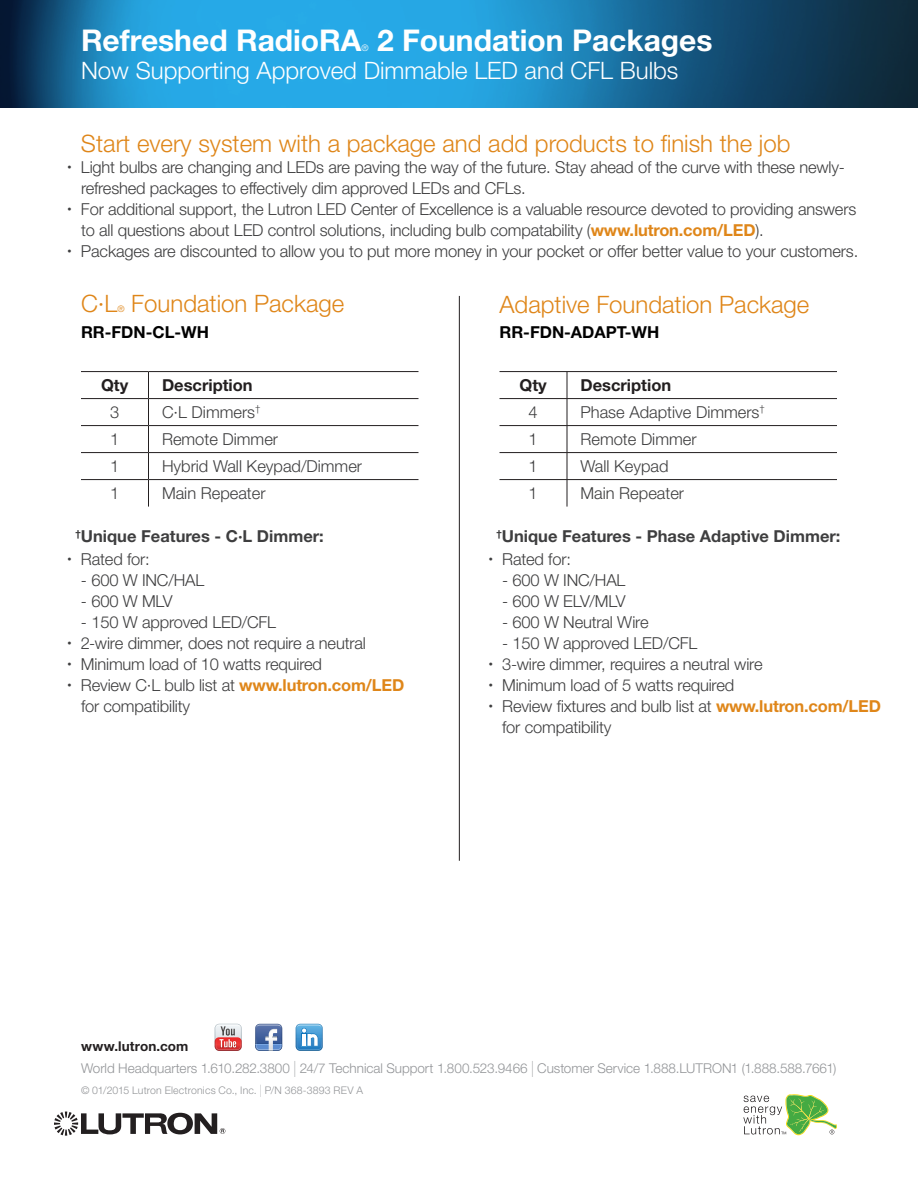
<style>
.page{position:relative;width:918px;height:1188px;background:#fff}
.page>*{position:absolute;margin:0;border:0;box-sizing:border-box;transform-origin:0 0}
.t1{font:700 30px "Helvetica Neue LT Std";color:#fff}
.Subhead_1_16_19{font:300 24px "Helvetica Neue LT Std";color:#df8619}
.Subhead_1_16_19-2{font:300 24px "Helvetica Neue LT Std";color:#fff}
.Text_11_14{font:300 16.5px/21px "Helvetica Neue LT Std";letter-spacing:-.01em;color:#3e3e3f}
.t2{font:700 16.5px "Helvetica Neue LT Std";color:#3e3e3f}
.t3{font:700 16.5px "Helvetica Neue LT Std";color:#231f20}
.t4{font:700 16.5px "Helvetica Neue LT Std";color:#000}
.Bold_11_14_80K{font:300 13.5px "Helvetica Neue LT Std";color:#939598}
.Bold_11_14_80K-2{font:700 13.5px "Helvetica Neue LT Std";letter-spacing:.005em;color:#231f20}
.Bold_11_14_80K-3{font:300 10.5px "Helvetica Neue LT Std";letter-spacing:.015em;color:#939598}
.t5{font:300 9px "Helvetica Neue LT Std";color:#fff}
.Subhead_1_16_19-3{font:300 9px "Helvetica Neue LT Std";color:#df8619}
.s1{font-weight:700;color:#df8619}
.s2{font-weight:200;font-size:22.5px}
.s3{font-weight:200;font-size:17.25px}
</style>
<div class="page">
<img style="left:0;top:0;width:918px;height:108px">
<hr style="left:81px;top:371px;width:67px;height:1px;background:#231f20">
<hr style="left:148px;top:371px;width:270px;height:1px;background:#231f20">
<hr style="left:81px;top:398px;width:67px;height:1px;background:#231f20">
<hr style="left:148px;top:398px;width:270px;height:1px;background:#231f20">
<hr style="left:81px;top:425px;width:67px;height:1px;background:#231f20">
<hr style="left:148px;top:425px;width:270px;height:1px;background:#231f20">
<hr style="left:81px;top:452px;width:67px;height:1px;background:#231f20">
<hr style="left:148px;top:452px;width:270px;height:1px;background:#231f20">
<hr style="left:81px;top:479px;width:67px;height:1px;background:#231f20">
<hr style="left:148px;top:479px;width:270px;height:1px;background:#231f20">
<svg style="left:148px;top:372px;width:1px;height:135px"></svg>
<hr style="left:500px;top:371px;width:67px;height:1px;background:#231f20">
<hr style="left:567px;top:371px;width:270px;height:1px;background:#231f20">
<hr style="left:500px;top:398px;width:67px;height:1px;background:#231f20">
<hr style="left:567px;top:398px;width:270px;height:1px;background:#231f20">
<hr style="left:500px;top:425px;width:67px;height:1px;background:#231f20">
<hr style="left:567px;top:425px;width:270px;height:1px;background:#231f20">
<hr style="left:500px;top:452px;width:67px;height:1px;background:#231f20">
<hr style="left:567px;top:452px;width:270px;height:1px;background:#231f20">
<hr style="left:500px;top:479px;width:67px;height:1px;background:#231f20">
<hr style="left:567px;top:479px;width:270px;height:1px;background:#231f20">
<svg style="left:567px;top:372px;width:1px;height:135px"></svg>
<hr style="left:459px;top:296px;width:1px;height:565px;background:#231f20">
<svg style="left:743px;top:1094px;width:94px;height:41px"></svg>
<svg style="left:54px;top:1112px;width:171px;height:24px"></svg>
<svg style="left:296px;top:1024px;width:27px;height:27px"></svg>
<svg style="left:215px;top:1024px;width:27px;height:27px"></svg>
<svg style="left:255px;top:1024px;width:27px;height:27px"></svg>
<p class="t1" style="left:377px;top:21px;width:337px">2 Foundation Packages</p>
<p class="Subhead_1_16_19-2" style="left:81px;top:56px;width:599px">Now Supporting Approved Dimmable LED and CFL Bulbs</p>
<p class="t1" style="left:81px;top:21px;width:282px">Refreshed RadioRA</p>
<p class="t5" style="left:361px;top:42px;width:9px">®</p>
<p class="Subhead_1_16_19" style="left:81px;top:129px;width:711px">Start every system with a package and add products to finish the job</p>
<p class="Text_11_14" style="left:81px;top:156px;width:766px;text-indent:-14px"><sup>•</sup> Light bulbs are changing and LEDs are paving the way of the future. Stay ahead of the curve with these newly&shy;refreshed packages to effectively dim approved LEDs and CFLs.</p>
<p class="Text_11_14" style="left:81px;top:198px;width:777px;text-indent:-14px"><sup>•</sup> For additional support, the Lutron LED Center of Excellence is a valuable resource devoted to providing answers to all questions about LED control solutions, including bulb compatability (<span class="s1">www.lutron.com/LED</span>).</p>
<p class="Text_11_14" style="left:68px;top:240px;width:792px"><sup>•</sup> Packages are discounted to allow you to put more money in your pocket or offer better value to your customers.</p>
<p class="Subhead_1_16_19" style="left:81px;top:289px;width:38px">C·L</p>
<p class="Subhead_1_16_19-3" style="left:117px;top:303px;width:9px">®</p>
<p class="Subhead_1_16_19" style="left:131px;top:289px;width:214px">Foundation Package</p>
<p class="Subhead_1_16_19" style="left:500px;top:290px;width:311px">Adaptive Foundation Package</p>
<p class="t4" style="left:81px;top:321px;width:130px">RR-FDN-CL-WH</p>
<p class="t3" style="left:101px;top:375px;width:29px">Qty</p>
<p class="t3" style="left:162px;top:375px;width:92px">Description</p>
<p class="Text_11_14" style="left:110px;top:401px;width:11px">3</p>
<p class="Text_11_14" style="left:162px;top:401px;width:100px">C·L Dimmers<sup>†</sup></p>
<p class="Text_11_14" style="left:110px;top:428px;width:11px">1</p>
<p class="Text_11_14" style="left:162px;top:428px;width:118px">Remote Dimmer</p>
<p class="Text_11_14" style="left:110px;top:455px;width:11px">1</p>
<p class="Text_11_14" style="left:162px;top:455px;width:202px">Hybrid Wall Keypad/Dimmer</p>
<p class="Text_11_14" style="left:110px;top:482px;width:11px">1</p>
<p class="Text_11_14" style="left:162px;top:482px;width:105px">Main Repeater</p>
<p class="t4" style="left:500px;top:321px;width:161px">RR-FDN-ADAPT-WH</p>
<p class="t3" style="left:520px;top:375px;width:29px">Qty</p>
<p class="t3" style="left:580px;top:375px;width:92px">Description</p>
<p class="Text_11_14" style="left:529px;top:401px;width:11px">4</p>
<p class="Text_11_14" style="left:580px;top:401px;width:186px">Phase Adaptive Dimmers<sup>†</sup></p>
<p class="Text_11_14" style="left:529px;top:428px;width:11px">1</p>
<p class="Text_11_14" style="left:580px;top:428px;width:118px">Remote Dimmer</p>
<p class="Text_11_14" style="left:529px;top:455px;width:11px">1</p>
<p class="Text_11_14" style="left:580px;top:455px;width:90px">Wall Keypad</p>
<p class="Text_11_14" style="left:529px;top:482px;width:11px">1</p>
<p class="Text_11_14" style="left:580px;top:482px;width:105px">Main Repeater</p>
<p class="t2" style="left:76px;top:526px;width:250px"><sup>†</sup>Unique Features - C·L Dimmer:</p>
<p class="t2" style="left:497px;top:526px;width:345px"><sup>†</sup>Unique Features - Phase Adaptive Dimmer:</p>
<p class="Text_11_14" style="left:68px;top:549px;width:84px"><sup>•</sup> Rated for:</p>
<p class="Text_11_14" style="left:81px;top:570px;width:125px">- 600 W INC/HAL</p>
<p class="Text_11_14" style="left:81px;top:591px;width:93px">- 600 W MLV</p>
<p class="Text_11_14" style="left:81px;top:612px;width:197px">- 150 W approved LED/CFL</p>
<p class="Text_11_14" style="left:68px;top:633px;width:300px"><sup>•</sup> 2-wire dimmer, does not require a neutral</p>
<p class="Text_11_14" style="left:68px;top:654px;width:256px"><sup>•</sup> Minimum load of 10 watts required</p>
<p class="Text_11_14" style="left:81px;top:675px;width:325px;text-indent:-14px"><sup>•</sup> Review C·L bulb list at <span class="s1">www.lutron.com/LED </span>for compatibility</p>
<p class="Text_11_14" style="left:489px;top:549px;width:84px"><sup>•</sup> Rated for:</p>
<p class="Text_11_14" style="left:502px;top:570px;width:125px">- 600 W INC/HAL</p>
<p class="Text_11_14" style="left:502px;top:591px;width:125px">- 600 W ELV/MLV</p>
<p class="Text_11_14" style="left:502px;top:612px;width:148px">- 600 W Neutral Wire</p>
<p class="Text_11_14" style="left:502px;top:633px;width:197px">- 150 W approved LED/CFL</p>
<p class="Text_11_14" style="left:489px;top:654px;width:276px"><sup>•</sup> 3-wire dimmer, requires a neutral wire</p>
<p class="Text_11_14" style="left:489px;top:675px;width:247px"><sup>•</sup> Minimum load of 5 watts required</p>
<p class="Text_11_14" style="left:502px;top:696px;width:380px;text-indent:-14px"><sup>•</sup> Review fixtures and bulb list at <span class="s1">www.lutron.com/LED </span>for compatibility</p>
<p class="Bold_11_14_80K-2" style="left:81px;top:1038px;width:109px">www.lutron.com</p>
<p class="Bold_11_14_80K" style="left:81px;top:1060px;width:757px">World Headquarters 1.610.282.3800 <span class="s2">I</span> 24/7 Technical Support 1.800.523.9466 <span class="s2">I</span> Customer Service 1.888.LUTRON1 (1.888.588.7661)</p>
<p class="Bold_11_14_80K-3" style="left:81px;top:1084px;width:284px">© 01/2015 Lutron Electronics Co., Inc. <span class="s3">I</span> P/N 368-3893 REV A</p>
</div>
